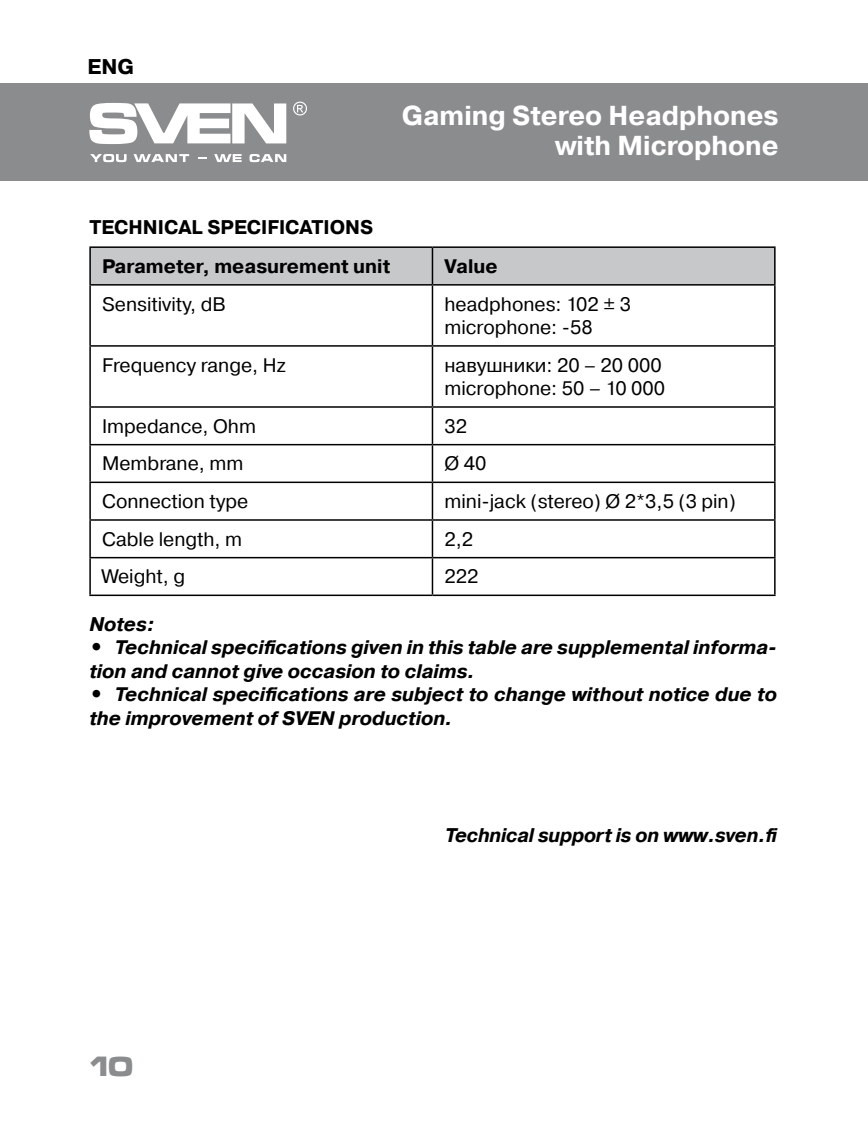
<style>
.page{position:relative;width:868px;height:1140px;background:#fff}
.page>*{position:absolute;margin:0;border:0;box-sizing:border-box;transform-origin:0 0}
.t1{font:700 27.3px/30px "Pragmatica";color:#fff;text-align:right}
.t2{font:700 27px "Micra";color:#8a8c8e}
.t3{font:700 21.3px "Pragmatica";color:#000}
.t4{font:italic 700 19.8px "Pragmatica";letter-spacing:-.01em;color:#000}
.t5{font:700 19.8px "Pragmatica";color:#000}
.t6{font:19.5px/23.4px "Pragmatica";color:#000}
.t7{font:italic 700 19.5px/23.4px "Pragmatica";color:#000}
.t8{font:700 19.5px "Pragmatica";color:#000}
.s1{font-style:normal;font-size:21px}
</style>
<div class="page">
<div style="left:0;top:83px;width:867px;height:97px;background:#8a8c8e"></div>
<svg style="left:89px;top:103px;width:197px;height:41px"></svg>
<svg style="left:90px;top:154px;width:36px;height:8px"></svg>
<svg style="left:133px;top:154px;width:56px;height:8px"></svg>
<svg style="left:214px;top:154px;width:27px;height:8px"></svg>
<svg style="left:249px;top:154px;width:37px;height:8px"></svg>
<svg style="left:293px;top:102px;width:14px;height:13px"></svg>
<div style="left:91px;top:248px;width:683px;height:36px;background:#c7c8ca"></div>
<hr style="left:89px;top:246px;width:343px;height:2px;background:#000">
<hr style="left:89px;top:248px;width:2px;height:36px;background:#000">
<hr style="left:89px;top:284px;width:343px;height:1px;background:#000">
<hr style="left:89px;top:285px;width:2px;height:60px;background:#000">
<hr style="left:89px;top:345px;width:343px;height:2px;background:#000">
<hr style="left:89px;top:347px;width:2px;height:59px;background:#000">
<hr style="left:89px;top:406px;width:343px;height:2px;background:#000">
<hr style="left:89px;top:408px;width:2px;height:36px;background:#000">
<hr style="left:89px;top:444px;width:343px;height:1px;background:#000">
<hr style="left:89px;top:445px;width:2px;height:36px;background:#000">
<hr style="left:89px;top:481px;width:343px;height:2px;background:#000">
<hr style="left:89px;top:483px;width:2px;height:36px;background:#000">
<hr style="left:89px;top:519px;width:343px;height:2px;background:#000">
<hr style="left:89px;top:521px;width:2px;height:36px;background:#000">
<hr style="left:89px;top:557px;width:343px;height:1px;background:#000">
<hr style="left:89px;top:558px;width:2px;height:36px;background:#000">
<hr style="left:89px;top:594px;width:343px;height:2px;background:#000">
<hr style="left:432px;top:246px;width:343px;height:2px;background:#000">
<hr style="left:431px;top:248px;width:2px;height:36px;background:#000">
<hr style="left:774px;top:248px;width:1px;height:36px;background:#000">
<hr style="left:432px;top:284px;width:343px;height:1px;background:#000">
<hr style="left:431px;top:285px;width:2px;height:60px;background:#000">
<hr style="left:774px;top:285px;width:1px;height:60px;background:#000">
<hr style="left:432px;top:345px;width:343px;height:2px;background:#000">
<hr style="left:431px;top:347px;width:2px;height:59px;background:#000">
<hr style="left:774px;top:347px;width:1px;height:59px;background:#000">
<hr style="left:432px;top:406px;width:343px;height:2px;background:#000">
<hr style="left:431px;top:408px;width:2px;height:36px;background:#000">
<hr style="left:774px;top:408px;width:1px;height:36px;background:#000">
<hr style="left:432px;top:444px;width:343px;height:1px;background:#000">
<hr style="left:431px;top:445px;width:2px;height:36px;background:#000">
<hr style="left:774px;top:445px;width:1px;height:36px;background:#000">
<hr style="left:432px;top:481px;width:343px;height:2px;background:#000">
<hr style="left:431px;top:483px;width:2px;height:36px;background:#000">
<hr style="left:774px;top:483px;width:1px;height:36px;background:#000">
<hr style="left:432px;top:519px;width:343px;height:2px;background:#000">
<hr style="left:431px;top:521px;width:2px;height:36px;background:#000">
<hr style="left:774px;top:521px;width:1px;height:36px;background:#000">
<hr style="left:432px;top:557px;width:343px;height:1px;background:#000">
<hr style="left:431px;top:558px;width:2px;height:36px;background:#000">
<hr style="left:774px;top:558px;width:1px;height:36px;background:#000">
<hr style="left:432px;top:594px;width:343px;height:2px;background:#000">
<p class="t3" style="left:88px;top:53px;width:48px">ENG</p>
<h1 class="t1" style="left:402px;top:100px;width:378px">Gaming Stereo Headphones with Microphone</h1>
<p class="t5" style="left:89px;top:215px;width:285px">TECHNICAL SPECIFICATIONS</p>
<p class="t8" style="left:102px;top:253px;width:289px">Parameter, measurement unit</p>
<p class="t8" style="left:444px;top:253px;width:55px">Value</p>
<p class="t6" style="left:102px;top:292px;width:125px">Sensitivity, dB</p>
<p class="t6" style="left:444px;top:292px;width:188px">headphones: 102 ± 3 microphone: -58</p>
<p class="t6" style="left:102px;top:353px;width:185px">Frequency range, Hz</p>
<p class="t6" style="left:444px;top:353px;width:222px">навушники: 20 – 20 000 microphone: 50 – 10 000</p>
<p class="t6" style="left:102px;top:415px;width:155px">Impedance, Ohm</p>
<p class="t6" style="left:444px;top:415px;width:24px">32</p>
<p class="t6" style="left:102px;top:452px;width:143px">Membrane, mm</p>
<p class="t6" style="left:444px;top:452px;width:43px">Ø 40</p>
<p class="t6" style="left:102px;top:490px;width:147px">Connection type</p>
<p class="t6" style="left:444px;top:490px;width:293px">mini-jack (stereo) Ø 2*3,5 (3 pin)</p>
<p class="t6" style="left:102px;top:527px;width:142px">Cable length, m</p>
<p class="t6" style="left:444px;top:527px;width:30px">2,2</p>
<p class="t6" style="left:102px;top:565px;width:84px">Weight, g</p>
<p class="t6" style="left:444px;top:565px;width:35px">222</p>
<p class="t4" style="left:89px;top:612px;width:67px">Notes:</p>
<p class="t7" style="left:89px;top:636px;width:689px"><span class="s1">•</span> Technical specifications given in this table are supplemental informa&shy;tion and cannot give occasion to claims.</p>
<p class="t7" style="left:89px;top:683px;width:689px"><span class="s1">•</span> Technical specifications are subject to change without notice due to the improvement of SVEN production.</p>
<h2 class="t2" style="left:85px;top:1052px;width:51px">10</h2>
<p class="t4" style="left:445px;top:822px;width:334px">Technical support is on www.sven.fi</p>
</div>
